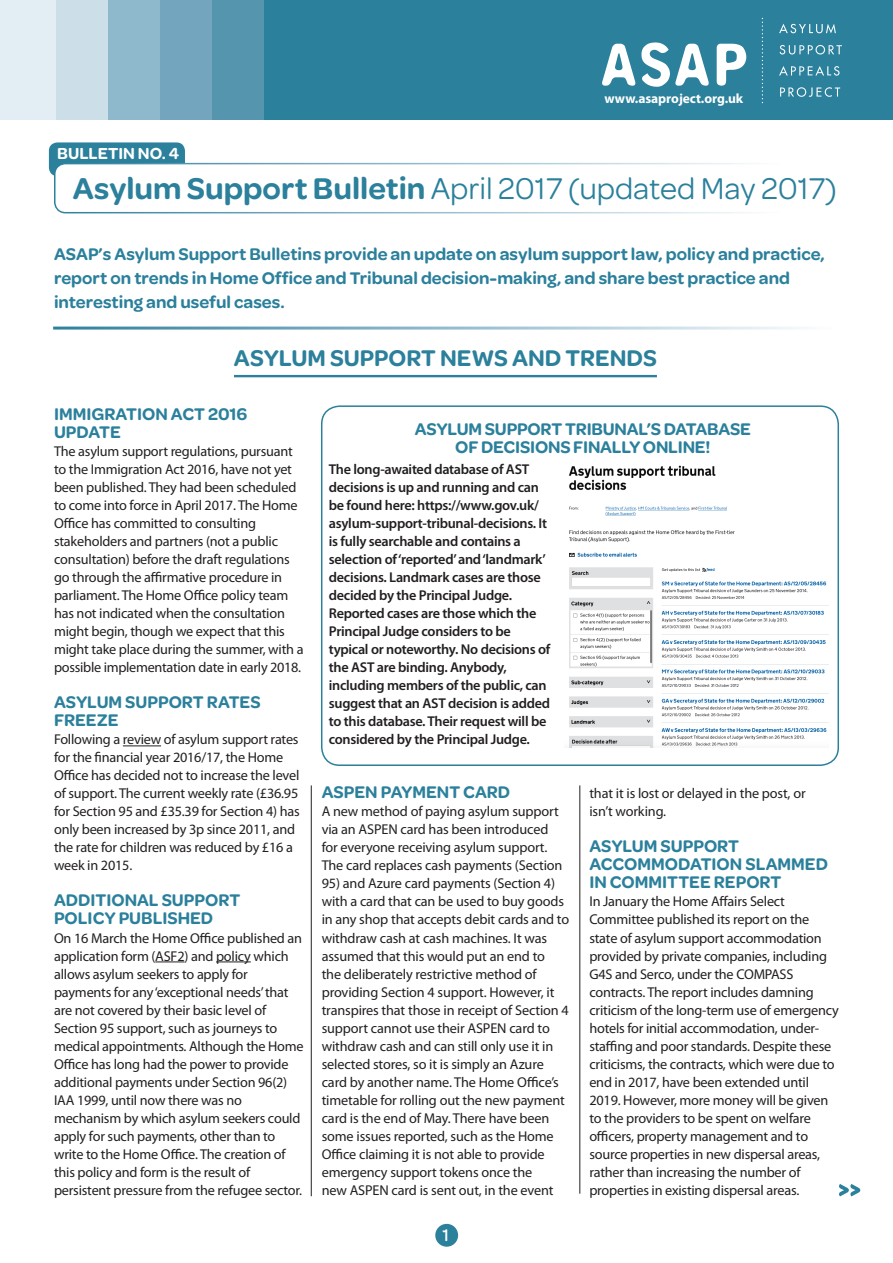
<style>
.page{position:relative;width:893px;height:1263px;background:#fff}
.page>*{position:absolute;margin:0;border:0;box-sizing:border-box;transform-origin:0 0}
.t1{font:31.95px "Omnes";color:#2b809c}
.t2{font:600 24.3px "Omnes";color:#2b809c}
.t3{font:600 18px/18px "Omnes";color:#2b809c}
.t4{font:500 18px "Omnes";color:#fff}
.t5{font:600 17.1px "Omnes";color:#fff}
.t6{font:14.25px/18px "Myriad Pro";letter-spacing:-.015em;color:#231f20}
.t7{font:600 14.25px/18px "Myriad Pro";letter-spacing:-.02em;color:#231f20}
.t8{font:700 13.5px "Myriad Pro";letter-spacing:-.005em;color:#fff}
.s1{font-weight:600}
</style>
<div class="page">
<div style="left:49px;top:142px;width:136px;height:34px;background:#2b809c;border-radius:9px"></div>
<div style="left:1px;top:0;width:892px;height:119px;background:#2b809c"></div>
<div style="left:211px;top:0;width:52px;height:119px;background:#5595ae"></div>
<div style="left:159px;top:0;width:52px;height:119px;background:#73a6be"></div>
<div style="left:107px;top:0;width:52px;height:119px;background:#8eb8cb"></div>
<div style="left:55px;top:0;width:52px;height:119px;background:#ccdfe8"></div>
<div style="left:0;top:0;width:55px;height:119px;background:#e3eef4"></div>
<img style="left:602px;top:17px;width:240px;height:87px">
<svg style="left:53px;top:162px;width:700px;height:52px"></svg>
<div style="left:435px;top:1224px;width:23px;height:23px;background:#2b809c;border-radius:50%"></div>
<svg style="left:839px;top:1184px;width:21px;height:12px"></svg>
<div style="left:73px;top:172px;width:790px;height:34px;background:#fff"></div>
<hr style="left:123px;top:745px;width:38px;height:1px;background:#231f20">
<svg style="left:155px;top:961px;width:29px;height:1px"></svg>
<hr style="left:216px;top:961px;width:35px;height:1px;background:#231f20">
<hr style="left:311px;top:785px;width:1px;height:411px;background:#231f20">
<hr style="left:580px;top:785px;width:1px;height:409px;background:#231f20">
<hr style="left:234px;top:375px;width:423px;height:2px;background:#2b809c">
<img style="left:569px;top:465px;width:260px;height:282px">
<div style="left:321px;top:405px;width:518px;height:361px;border:2px solid #2b809c;border-radius:18px"></div>
<p class="t8" style="left:605px;top:90px;width:140px">www.asaproject.org.uk</p>
<p class="t5" style="left:57px;top:143px;width:123px">BULLETIN NO. 4</p>
<p class="t1" style="left:73px;top:170px;width:765px"><span class="s1">Asylum Support Bulletin</span> April 2017 (updated May 2017)</p>
<p class="t3" style="left:54px;top:242px;width:772px;line-height:23.9px">ASAP’s Asylum Support Bulletins provide an update on asylum support law, policy and practice, report on trends in Home Office and Tribunal decision-making, and share best practice and interesting and useful cases.</p>
<p class="t2" style="left:234px;top:344px;width:424px">ASYLUM SUPPORT NEWS AND TRENDS</p>
<p class="t3" style="left:54px;top:405px;width:195px">IMMIGRATION ACT 2016<br>UPDATE</p>
<p class="t6" style="left:54px;top:442px;width:251px">The asylum support regulations, pursuant to the Immigration Act 2016, have not yet been published. They had been scheduled to come into force in April 2017. The Home Office has committed to consulting stakeholders and partners (not a public consultation) before the draft regulations go through the affirmative procedure in parliament. The Home Office policy team has not indicated when the consultation might begin, though we expect that this might take place during the summer, with a possible implementation date in early 2018.</p>
<p class="t3" style="left:54px;top:693px;width:208px">ASYLUM SUPPORT RATES<br>FREEZE</p>
<p class="t6" style="left:54px;top:730px;width:247px">Following a review of asylum support rates for the financial year 2016/17, the Home Office has decided not to increase the level of support. The current weekly rate (£36.95 for Section 95 and £35.39 for Section 4) has only been increased by 3p since 2011, and the rate for children was reduced by £16 a week in 2015.</p>
<p class="t3" style="left:54px;top:891px;width:188px">ADDITIONAL SUPPORT<br>POLICY PUBLISHED</p>
<p class="t6" style="left:54px;top:928px;width:251px">On 16 March the Home Office published an application form (ASF2) and policy which allows asylum seekers to apply for payments for any ‘exceptional needs’ that are not covered by their basic level of Section 95 support, such as journeys to medical appointments. Although the Home Office has long had the power to provide additional payments under Section 96(2)<br>IAA 1999, until now there was no mechanism by which asylum seekers could apply for such payments, other than to write to the Home Office. The creation of this policy and form is the result of persistent pressure from the refugee sector.</p>
<p class="t3" style="left:415px;top:420px;width:338px;text-align:center">ASYLUM SUPPORT TRIBUNAL’S DATABASE<br>OF DECISIONS FINALLY ONLINE!</p>
<p class="t7" style="left:329px;top:460px;width:223px">The long-awaited database of AST decisions is up and running and can be found here: https://www.gov.uk/ asylum-support-tribunal-decisions. It is fully searchable and contains a selection of ‘reported’ and ‘landmark’ decisions. Landmark cases are those decided by the Principal Judge.<br>Reported cases are those which the Principal Judge considers to be typical or noteworthy. No decisions of the AST are binding. Anybody, including members of the public, can suggest that an AST decision is added to this database. Their request will be considered by the Principal Judge.</p>
<p class="t3" style="left:322px;top:783px;width:190px">ASPEN PAYMENT CARD</p>
<p class="t6" style="left:322px;top:802px;width:242px">A new method of paying asylum support via an ASPEN card has been introduced for everyone receiving asylum support.<br>The card replaces cash payments (Section</p>
<p class="t6" style="left:322px;top:874px;width:249px">95) and Azure card payments (Section 4) with a card that can be used to buy goods in any shop that accepts debit cards and to withdraw cash at cash machines. It was assumed that this would put an end to<br>the deliberately restrictive method of providing Section 4 support. However, it transpires that those in receipt of Section 4 support cannot use their ASPEN card to withdraw cash and can still only use it in selected stores, so it is simply an Azure card by another name. The Home Office’s timetable for rolling out the new payment card is the end of May. There have been some issues reported, such as the Home Office claiming it is not able to provide emergency support tokens once the<br>new ASPEN card is sent out, in the event</p>
<p class="t4" style="left:442px;top:1224px;width:8px">1</p>
<p class="t6" style="left:589px;top:784px;width:218px">that it is lost or delayed in the post, or isn’t working.</p>
<p class="t3" style="left:589px;top:837px;width:240px">ASYLUM SUPPORT<br>ACCOMMODATION SLAMMED<br>IN COMMITTEE REPORT</p>
<p class="t6" style="left:589px;top:892px;width:251px">In January the Home Affairs Select Committee published its report on the state of asylum support accommodation provided by private companies, including G4S and Serco, under the COMPASS contracts. The report includes damning criticism of the long-term use of emergency hotels for initial accommodation, under&shy;staffing and poor standards. Despite these criticisms, the contracts, which were due to end in 2017, have been extended until 2019. However, more money will be given to the providers to be spent on welfare officers, property management and to source properties in new dispersal areas, rather than increasing the number of properties in existing dispersal areas.</p>
</div>
